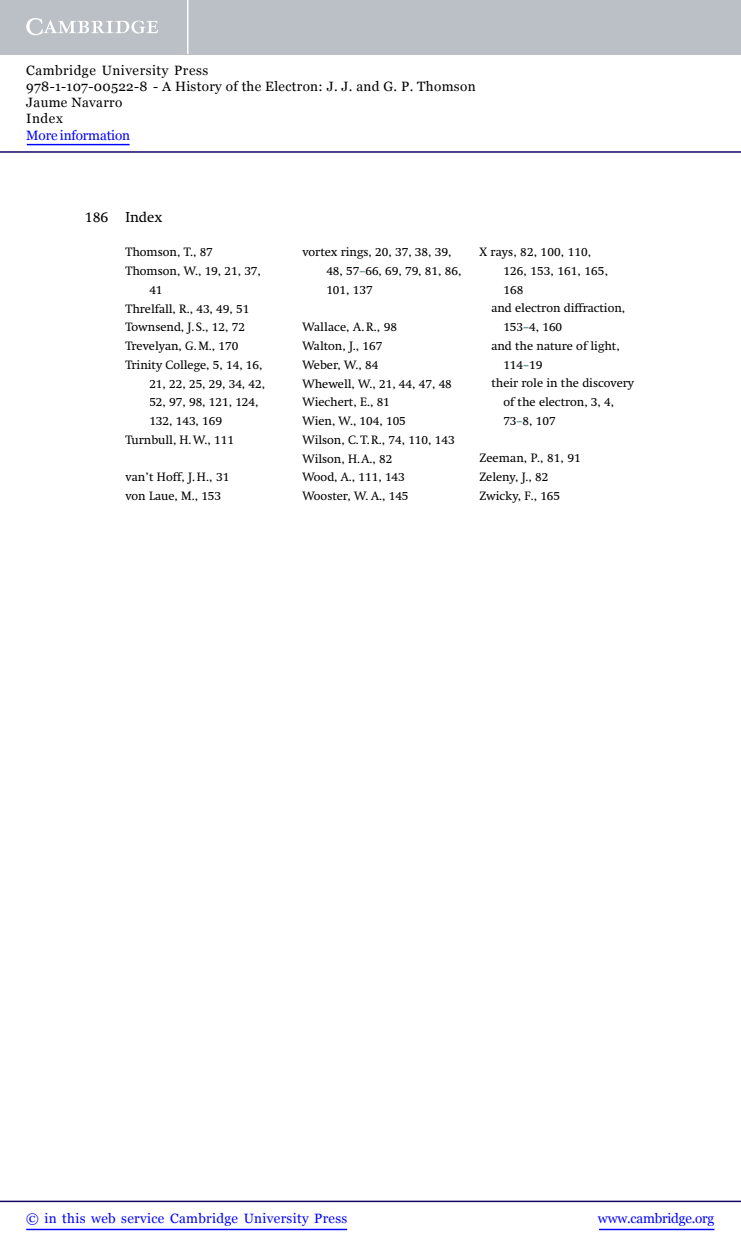
<style>
.page{position:relative;width:741px;height:1253px;background:#fff}
.page>*{position:absolute;margin:0;border:0;box-sizing:border-box;transform-origin:0 0}
.t1{font:14.25px "Swift";color:#000}
.t2{font:13.5px/16.2px "Georgia";letter-spacing:.025em;color:#000}
.t3{font:13.5px "Georgia";letter-spacing:.025em;color:#00f}
.t4{font:13.5px "Georgia";letter-spacing:-.015em;color:#00f}
.t5{font:13.5px "Georgia";letter-spacing:-.01em;color:#00f}
.t6{font:12px/18.8px "Swift";color:#000}
.s1{color:#418080}
</style>
<div class="page">
<div style="left:0;top:0;width:741px;height:54px;background:#bac0c6"></div>
<svg style="left:26px;top:18px;width:132px;height:17px"></svg>
<hr style="left:187px;top:0;width:2px;height:54px;background:#fff">
<hr style="left:0;top:151px;width:741px;height:2px;background:#150666">
<hr style="left:27px;top:144px;width:103px;height:1px;background:#00f">
<hr style="left:599px;top:1228px;width:115px;height:2px;background:#00f">
<hr style="left:0;top:1200px;width:741px;height:2px;background:#150666">
<hr style="left:26px;top:1228px;width:321px;height:2px;background:#00f">
<p class="t2" style="left:26px;top:62px;width:451px">Cambridge University Press<br>978-1-107-00522-8 - A History of the Electron: J. J. and G. P. Thomson<br>Jaume Navarro<br>Index</p>
<p class="t5" style="left:26px;top:127px;width:105px">More information</p>
<p class="t1" style="left:85px;top:209px;width:79px">186 Index</p>
<p class="t6" style="left:125px;top:243px;width:89px">Thomson, T., 87</p>
<p class="t6" style="left:125px;top:262px;width:137px">Thomson, W., 19, 21, 37,</p>
<p class="t6" style="left:149px;top:280px;width:15px">41</p>
<p class="t6" style="left:125px;top:299px;width:125px">Threlfall, R., 43, 49, 51</p>
<p class="t6" style="left:125px;top:318px;width:121px">Townsend, J.S., 12, 72</p>
<p class="t6" style="left:125px;top:337px;width:114px">Trevelyan, G.M., 170</p>
<p class="t6" style="left:125px;top:355px;width:139px">Trinity College, 5, 14, 16,</p>
<p class="t6" style="left:149px;top:374px;width:117px">21, 22, 25, 29, 34, 42,</p>
<p class="t6" style="left:149px;top:393px;width:111px">52, 97, 98, 121, 124,</p>
<p class="t6" style="left:149px;top:411px;width:74px">132, 143, 169</p>
<p class="t6" style="left:125px;top:430px;width:110px">Turnbull, H.W., 111</p>
<p class="t6" style="left:125px;top:468px;width:106px">van’t Hoff, J.H., 31 von Laue, M., 153</p>
<p class="t6" style="left:326px;top:243px;width:136px;text-indent:-24px">vortex rings, 20, 37, 38, 39,<br>48, 57<span class="s1">–</span>66, 69, 79, 81, 86,<br>101, 137</p>
<p class="t6" style="left:302px;top:318px;width:154px">Wallace, A.R., 98<br>Walton, J., 167<br>Weber, W., 84<br>Whewell, W., 21, 44, 47, 48<br>Wiechert, E., 81<br>Wien, W., 104, 105<br>Wilson, C.T.R., 74, 110, 143<br>Wilson, H.A., 82<br>Wood, A., 111, 143<br>Wooster, W. A., 145</p>
<p class="t6" style="left:479px;top:243px;width:113px">X rays, 82, 100, 110,</p>
<p class="t6" style="left:503px;top:261px;width:106px">126, 153, 161, 165,</p>
<p class="t6" style="left:503px;top:280px;width:22px">168</p>
<p class="t6" style="left:491px;top:299px;width:135px">and electron diffraction,</p>
<p class="t6" style="left:503px;top:318px;width:60px">153<span class="s1">–</span>4, 160</p>
<p class="t6" style="left:491px;top:336px;width:130px">and the nature of light,</p>
<p class="t6" style="left:503px;top:355px;width:40px">114<span class="s1">–</span>19</p>
<p class="t6" style="left:491px;top:374px;width:144px">their role in the discovery</p>
<p class="t6" style="left:503px;top:393px;width:112px">of the electron, 3, 4,</p>
<p class="t6" style="left:503px;top:411px;width:54px">73<span class="s1">–</span>8, 107</p>
<p class="t6" style="left:479px;top:449px;width:103px">Zeeman, P., 81, 91<br>Zeleny, J., 82<br>Zwicky, F., 165</p>
<p class="t3" style="left:26px;top:1211px;width:323px">© in this web service Cambridge University Press</p>
<p class="t4" style="left:598px;top:1211px;width:118px">www.cambridge.org</p>
</div>
